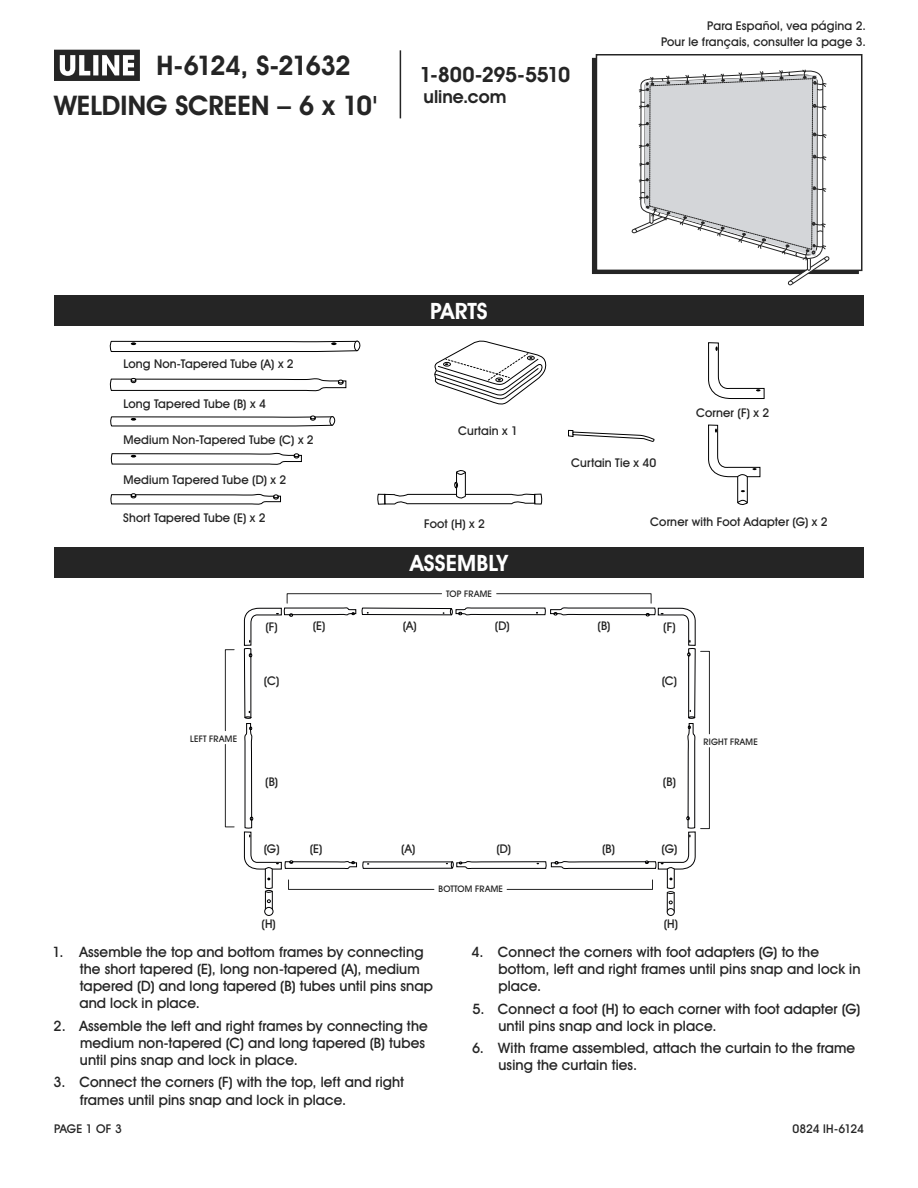
<style>
.page{position:relative;width:918px;height:1188px;background:#fff}
.page>*{position:absolute;margin:0;border:0;box-sizing:border-box;transform-origin:0 0}
.t1{font:700 27px "Uline Two Knine";letter-spacing:-.005em;color:#252525}
.t2{font:700 27px "Uline Two Knine";letter-spacing:-.075em;color:#252525}
.t3{font:700 22.5px "Uline Two Knine";letter-spacing:.005em;color:#fff}
.t4{font:700 21px "Uline Two Knine";letter-spacing:-.02em;color:#252525}
.t5{font:700 18px "Uline Two Knine";color:#252525}
.t6{font:14.25px/17.1px "Uline Two Knine";letter-spacing:.01em;color:#252525}
.t7{font:12px/16.8px "Uline Two Knine";letter-spacing:.015em;color:#252525;text-align:right}
.t8{font:12px "Uline Two Knine";letter-spacing:-.01em;color:#252525}
.t9{font:9px "Uline Two Knine";letter-spacing:.03em;color:#252525}
</style>
<div class="page">
<hr style="left:400px;top:50px;width:1px;height:68px;background:#252525">
<svg style="left:54px;top:50px;width:86px;height:31px"></svg>
<div style="left:54px;top:296px;width:810px;height:30px;background:#252525"></div>
<div style="left:54px;top:547px;width:810px;height:31px;background:#252525"></div>
<svg style="left:708px;top:424px;width:53px;height:81px"></svg>
<svg style="left:708px;top:342px;width:57px;height:57px"></svg>
<svg style="left:568px;top:430px;width:87px;height:12px"></svg>
<svg style="left:434px;top:340px;width:113px;height:65px"></svg>
<svg style="left:377px;top:470px;width:165px;height:35px"></svg>
<svg style="left:109px;top:340px;width:252px;height:12px"></svg>
<svg style="left:109px;top:378px;width:238px;height:14px"></svg>
<svg style="left:110px;top:416px;width:226px;height:11px"></svg>
<svg style="left:110px;top:494px;width:171px;height:11px"></svg>
<svg style="left:110px;top:452px;width:192px;height:13px"></svg>
<div style="left:264px;top:907px;width:9px;height:9px;border:1px solid #010102;border-radius:50%"></div>
<div style="left:667px;top:908px;width:8px;height:8px;border:1px solid #010102;border-radius:50%"></div>
<div style="left:596px;top:54px;width:266px;height:217px;border:2px solid #252525"></div>
<svg style="left:631px;top:70px;width:199px;height:216px"></svg>
<svg style="left:225px;top:744px;width:10px;height:84px"></svg>
<svg style="left:225px;top:649px;width:10px;height:82px"></svg>
<svg style="left:243px;top:593px;width:467px;height:321px"></svg>
<h1 class="t2" style="left:157px;top:49px;width:196px">H-6124, S-21632</h1>
<h1 class="t1" style="left:54px;top:89px;width:325px">WELDING SCREEN – 6 x 10'</h1>
<h3 class="t4" style="left:419px;top:62px;width:152px">1-800-295-5510</h3>
<p class="t5" style="left:423px;top:86px;width:84px">uline.com</p>
<p class="t7" style="left:661px;top:17px;width:206px">Para Español, vea página 2.<br>Pour le français, consulter la page 3.</p>
<p class="t7" style="left:123px;top:355px;width:172px">Long Non-Tapered Tube (A) x 2</p>
<p class="t7" style="left:123px;top:395px;width:144px">Long Tapered Tube (B) x 4</p>
<p class="t7" style="left:123px;top:431px;width:192px">Medium Non-Tapered Tube (C) x 2</p>
<p class="t7" style="left:123px;top:472px;width:164px">Medium Tapered Tube (D) x 2</p>
<p class="t7" style="left:123px;top:509px;width:144px">Short Tapered Tube (E) x 2</p>
<h2 class="t3" style="left:430px;top:298px;width:59px">PARTS</h2>
<p class="t7" style="left:458px;top:422px;width:61px">Curtain x 1</p>
<p class="t7" style="left:424px;top:515px;width:62px">Foot (H) x 2</p>
<h2 class="t3" style="left:410px;top:549px;width:99px">ASSEMBLY</h2>
<p class="t9" style="left:446px;top:588px;width:47px">TOP FRAME</p>
<p class="t7" style="left:571px;top:454px;width:86px">Curtain Tie x 40</p>
<p class="t7" style="left:696px;top:405px;width:75px">Corner (F) x 2</p>
<p class="t7" style="left:650px;top:513px;width:179px">Corner with Foot Adapter (G) x 2</p>
<p class="t7" style="left:313px;top:617px;width:14px">(E)</p>
<p class="t7" style="left:403px;top:617px;width:16px">(A)</p>
<p class="t7" style="left:495px;top:617px;width:16px">(D)</p>
<p class="t7" style="left:598px;top:617px;width:15px">(B)</p>
<p class="t7" style="left:265px;top:618px;width:14px">(F)</p>
<p class="t7" style="left:663px;top:618px;width:14px">(F)</p>
<p class="t9" style="left:190px;top:733px;width:48px">LEFT FRAME</p>
<p class="t7" style="left:264px;top:673px;width:17px">(C)</p>
<p class="t7" style="left:265px;top:773px;width:15px">(B)</p>
<p class="t7" style="left:662px;top:673px;width:17px">(C)</p>
<p class="t7" style="left:663px;top:773px;width:15px">(B)</p>
<p class="t7" style="left:264px;top:840px;width:17px">(G)</p>
<p class="t7" style="left:661px;top:840px;width:17px">(G)</p>
<p class="t7" style="left:310px;top:840px;width:14px">(E)</p>
<p class="t7" style="left:401px;top:840px;width:16px">(A)</p>
<p class="t7" style="left:496px;top:840px;width:16px">(D)</p>
<p class="t7" style="left:602px;top:840px;width:15px">(B)</p>
<p class="t9" style="left:439px;top:883px;width:66px">BOTTOM FRAME</p>
<p class="t7" style="left:262px;top:916px;width:16px">(H)</p>
<p class="t7" style="left:664px;top:916px;width:16px">(H)</p>
<p class="t9" style="left:703px;top:736px;width:56px">RIGHT FRAME</p>
<p class="t6" style="left:79px;top:943px;width:355px;text-indent:-27px">1. Assemble the top and bottom frames by connecting the short tapered (E), long non-tapered (A), medium tapered (D) and long tapered (B) tubes until pins snap and lock in place.</p>
<p class="t6" style="left:80px;top:1017px;width:349px;text-indent:-26px">2. Assemble the left and right frames by connecting the medium non-tapered (C) and long tapered (B) tubes until pins snap and lock in place.</p>
<p class="t6" style="left:80px;top:1074px;width:326px;text-indent:-26px">3. Connect the corners (F) with the top, left and right frames until pins snap and lock in place.</p>
<p class="t6" style="left:499px;top:943px;width:364px;text-indent:-27px">4. Connect the corners with foot adapters (G) to the bottom, left and right frames until pins snap and lock in place.</p>
<p class="t6" style="left:498px;top:1000px;width:364px;text-indent:-26px">5. Connect a foot (H) to each corner with foot adapter (G) until pins snap and lock in place.</p>
<p class="t6" style="left:498px;top:1040px;width:358px;text-indent:-26px">6. With frame assembled, attach the curtain to the frame using the curtain ties.</p>
<p class="t7" style="left:54px;top:1120px;width:69px">PAGE 1 OF 3</p>
<p class="t8" style="left:793px;top:1122px;width:73px">0824 IH-6124</p>
</div>
